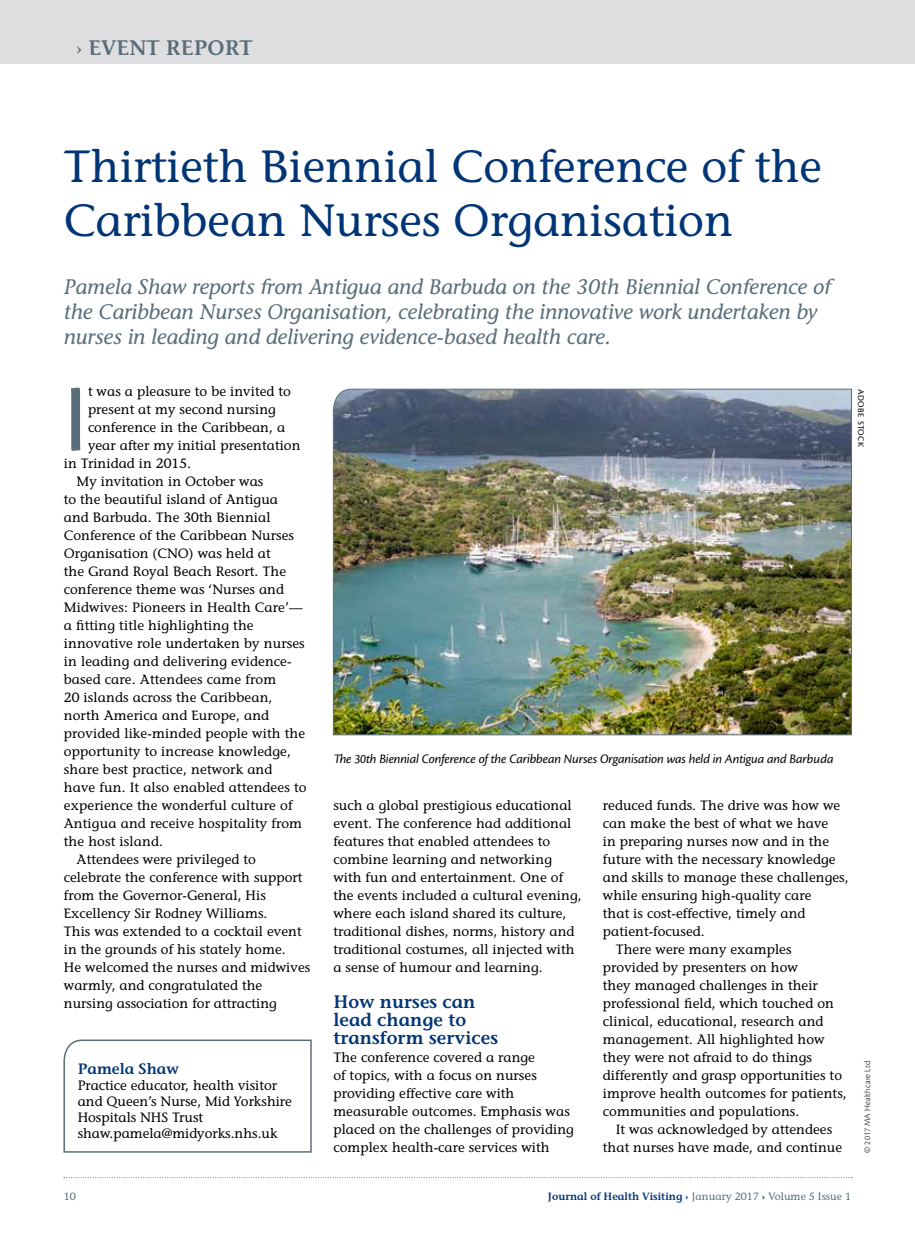
<style>
.page{position:relative;width:915px;height:1242px;background:#fff}
.page>*{position:absolute;margin:0;border:0;box-sizing:border-box;transform-origin:0 0}
.t1{font:99.3px "Cronos Pro";color:#596e7a}
.t2{font:500 45px/54px "Stone Informal Std";color:#003576}
.t3{font:italic 500 21px/25.2px "Stone Informal Std";color:#596e7a}
.t4{font:600 21px "Stone Informal Std";color:#596e7a}
.t5{font:600 18px/18px "Stone Informal Std";letter-spacing:.005em;color:#003576}
.t6{font:600 15px "Stone Informal Std";color:#003576}
.t7{font:500 13.5px/18px "Stone Informal Std";letter-spacing:.005em;color:#000}
.t8{font:italic 13.5px "Cronos Pro";letter-spacing:-.015em;color:#000}
.t9{font:500 13.35px/18px "Stone Informal Std";letter-spacing:.005em;color:#000}
.t10{font:500 10.5px "Stone Informal Std";color:#596e7a}
.t11{font:300 9px "Cronos Pro";letter-spacing:.01em;color:#000}
.t12{font:9px "Cronos Pro";letter-spacing:.02em;color:#000}
.s1{font-size:13.5px}
.s2{font-weight:600;color:#003576}
.s3{font-weight:700;color:#003576}
</style>
<div class="page">
<div style="left:0;top:0;width:914px;height:63px;background:#dedee1"></div>
<svg style="left:64px;top:1177px;width:787px;height:1px"></svg>
<svg style="left:63px;top:1039px;width:249px;height:114px"></svg>
<img style="left:333px;top:389px;width:518px;height:346px">
<h3 class="t4" style="left:77px;top:35px;width:178px">› EVENT REPORT</h3>
<h2 class="t2" style="left:64px;top:139px;width:759px">Thirtieth Biennial Conference of the<br>Caribbean Nurses Organisation</h2>
<h3 class="t3" style="left:64px;top:274px;width:768px">Pamela Shaw reports from Antigua and Barbuda on the 30th Biennial Conference of the Caribbean Nurses Organisation, celebrating the innovative work undertaken by nurses in leading and delivering evidence-based health care.</h3>
<h1 class="t1" style="left:64px;top:362px;width:25px">I</h1>
<p class="t7" style="left:88px;top:382px;width:204px">t was a pleasure to be invited to</p>
<p class="t7" style="left:88px;top:400px;width:189px">present at my second nursing</p>
<p class="t7" style="left:88px;top:418px;width:199px">conference in the Caribbean, a</p>
<p class="t7" style="left:88px;top:436px;width:214px">year after my initial presentation</p>
<p class="t7" style="left:64px;top:454px;width:129px">in Trinidad in 2015.</p>
<p class="t7" style="left:77px;top:472px;width:188px">My invitation in October was</p>
<p class="t7" style="left:64px;top:490px;width:216px">to the beautiful island of Antigua</p>
<p class="t7" style="left:64px;top:508px;width:208px">and Barbuda. The 30th Biennial</p>
<p class="t7" style="left:64px;top:526px;width:231px">Conference of the Caribbean Nurses</p>
<p class="t7" style="left:64px;top:544px;width:208px">Organisation (CNO) was held at</p>
<p class="t7" style="left:64px;top:562px;width:224px">the Grand Royal Beach Resort. The</p>
<p class="t7" style="left:64px;top:580px;width:222px">conference theme was ‘Nurses and</p>
<p class="t7" style="left:64px;top:598px;width:240px">Midwives: Pioneers in Health Care’—</p>
<p class="t7" style="left:64px;top:616px;width:191px">a fitting title highlighting the</p>
<p class="t7" style="left:64px;top:634px;width:242px">innovative role undertaken by nurses</p>
<p class="t7" style="left:64px;top:652px;width:229px">in leading and delivering evidence-</p>
<p class="t9" style="left:64px;top:670px;width:244px"><span class="s1">based care.</span> Attendees came from<br>20 islands across the Caribbean, north America and Europe, and provided like-minded people with the opportunity to increase knowledge, share best practice, network and have fun. It also enabled attendees to experience the wonderful culture of Antigua and receive hospitality from the host island.</p>
<p class="t7" style="left:64px;top:850px;width:248px;text-indent:13px">Attendees were privileged to celebrate the conference with support from the Governor-General, His Excellency Sir Rodney Williams.<br>This was extended to a cocktail event in the grounds of his stately home.<br>He welcomed the nurses and midwives warmly, and congratulated the nursing association for attracting</p>
<p class="t6" style="left:78px;top:1059px;width:103px">Pamela Shaw</p>
<p class="t7" style="left:78px;top:1077px;width:216px;line-height:16.2px">Practice educator, health visitor and Queen’s Nurse, Mid Yorkshire<br>Hospitals NHS Trust shaw.pamela@midyorks.nhs.uk</p>
<p class="t12" style="left:865px;top:389px;width:59px;rotate:90deg">ADOBE STOCK</p>
<p class="t8" style="left:333px;top:751px;width:501px">The 30th Biennial Conference of the Caribbean Nurses Organisation was held in Antigua and Barbuda</p>
<p class="t7" style="left:333px;top:796px;width:240px">such a global prestigious educational</p>
<p class="t9" style="left:333px;top:814px;width:250px"><span class="s1">event.</span> The conference had additional features that enabled attendees to combine learning and networking with fun and entertainment. One of the events included a cultural evening, where each island shared its culture, traditional dishes, norms, history and traditional costumes, all injected with a sense of humour and learning.</p>
<h3 class="t5" style="left:333px;top:993px;width:166px">How nurses can lead change to transform services</h3>
<p class="t7" style="left:333px;top:1048px;width:242px">The conference covered a range<br>of topics, with a focus on nurses providing effective care with measurable outcomes. Emphasis was placed on the challenges of providing complex health-care services with</p>
<p class="t7" style="left:602px;top:796px;width:239px">reduced funds. The drive was how we</p>
<p class="t7" style="left:602px;top:814px;width:227px">can make the best of what we have</p>
<p class="t7" style="left:602px;top:832px;width:227px">in preparing nurses now and in the</p>
<p class="t7" style="left:602px;top:850px;width:234px">future with the necessary knowledge</p>
<p class="t7" style="left:602px;top:868px;width:247px">and skills to manage these challenges,</p>
<p class="t7" style="left:602px;top:886px;width:210px">while ensuring high-quality care</p>
<p class="t7" style="left:602px;top:904px;width:204px">that is cost-effective, timely and</p>
<p class="t7" style="left:602px;top:922px;width:103px">patient-focused.</p>
<p class="t7" style="left:615px;top:940px;width:177px">There were many examples</p>
<p class="t7" style="left:602px;top:958px;width:197px">provided by presenters on how</p>
<p class="t7" style="left:602px;top:976px;width:216px">they managed challenges in their</p>
<p class="t7" style="left:602px;top:994px;width:232px">professional field, which touched on</p>
<p class="t7" style="left:602px;top:1012px;width:222px">clinical, educational, research and</p>
<p class="t7" style="left:602px;top:1030px;width:223px">management. All highlighted how</p>
<p class="t7" style="left:602px;top:1048px;width:210px">they were not afraid to do things</p>
<p class="t7" style="left:602px;top:1066px;width:240px">differently and grasp opportunities to</p>
<p class="t7" style="left:602px;top:1084px;width:245px">improve health outcomes for patients,</p>
<p class="t7" style="left:602px;top:1102px;width:198px">communities and populations.</p>
<p class="t9" style="left:602px;top:1120px;width:241px;text-align:center">It was acknowledged by attendees that nurses have made, and continue</p>
<p class="t11" style="left:861px;top:1152px;width:93px;rotate:-90deg">© 2017 MA Healthcare Ltd</p>
<p class="t10" style="left:64px;top:1189px;width:14px">10</p>
<p class="t10" style="left:547px;top:1189px;width:304px"><span class="s2">Journal of Health Visiting</span> <span class="s3">›</span> January 2017 <span class="s3">›</span> Volume 5 Issue 1</p>
</div>
